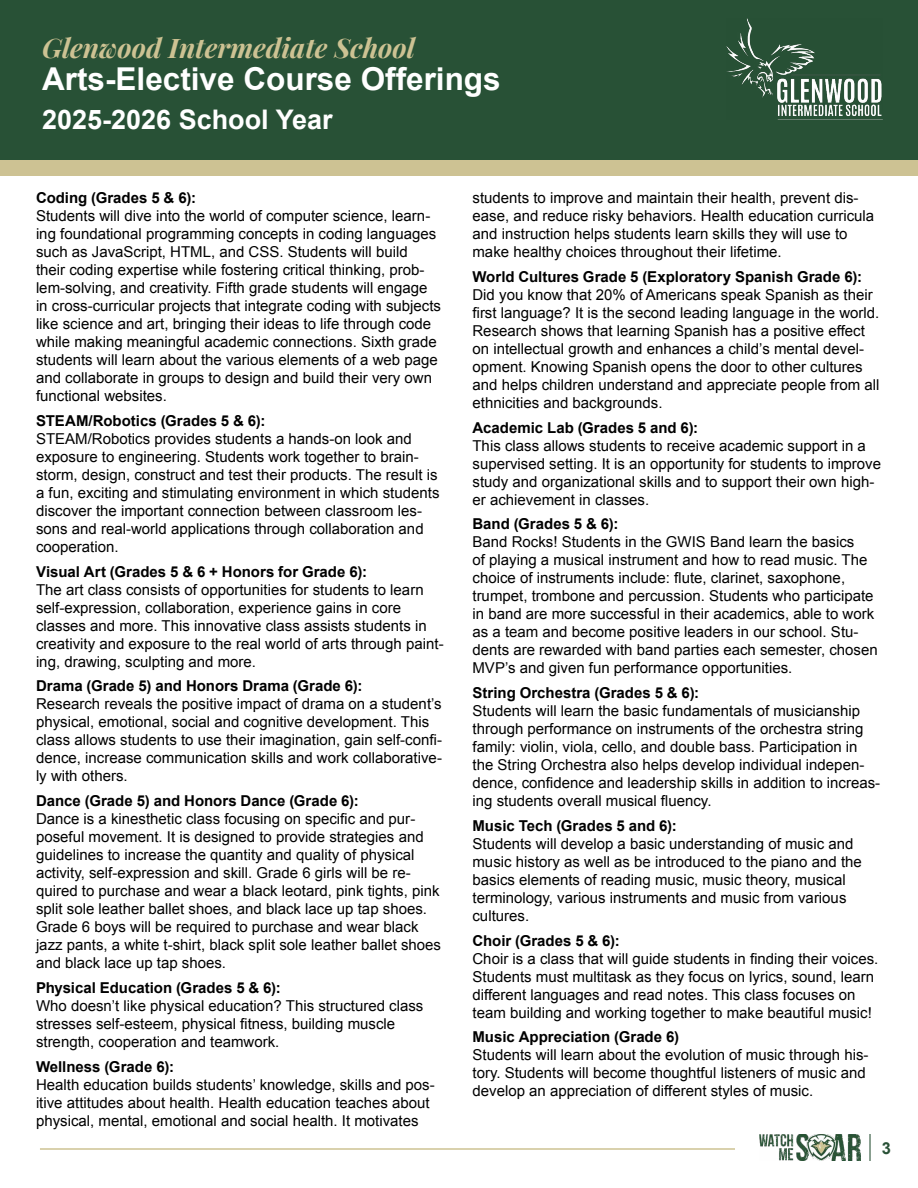
<style>
.page{position:relative;width:918px;height:1188px;background:#fff}
.page>*{position:absolute;margin:0;border:0;box-sizing:border-box;transform-origin:0 0}
.t1{font:700 31.5px "Arial";color:#fff}
.t2{font:italic 700 27px "Playfair Display";color:#cdc293}
.t3{font:700 27px "Arial";color:#fff}
.t4{font:700 16.5px "Arial";color:#285136}
.t5{font:15px/18px "Arial";color:#000}
.t6{font:700 15px "Arial";color:#000}
</style>
<div class="page">
<img style="left:760px;top:1134px;width:100px;height:27px">
<hr style="left:869px;top:1134px;width:2px;height:27px;background:#285136">
<hr style="left:40px;top:1148px;width:695px;height:2px;background:#cdc293">
<div style="left:0;top:0;width:918px;height:161px;background:#285136"></div>
<div style="left:0;top:161px;width:918px;height:15px;background:#cdc293"></div>
<img style="left:726px;top:19px;width:156px;height:97px">
<h2 class="t2" style="left:42px;top:26px;width:374px">Glenwood Intermediate School</h2>
<h1 class="t1" style="left:42px;top:58px;width:460px">Arts-Elective Course Offerings</h1>
<h2 class="t3" style="left:42px;top:102px;width:292px">2025-2026 School Year</h2>
<p class="t6" style="left:36px;top:188px;width:162px">Coding (Grades 5 &amp; 6):</p>
<p class="t5" style="left:36px;top:207px;width:407px">Students will dive into the world of computer science, learn&shy;ing foundational programming concepts in coding languages such as JavaScript, HTML, and CSS. Students will build<br>their coding expertise while fostering critical thinking, prob&shy;lem-solving, and creativity. Fifth grade students will engage in cross-curricular projects that integrate coding with subjects like science and art, bringing their ideas to life through code while making meaningful academic connections. Sixth grade students will learn about the various elements of a web page and collaborate in groups to design and build their very own functional websites.</p>
<p class="t6" style="left:36px;top:411px;width:231px">STEAM/Robotics (Grades 5 &amp; 6):</p>
<p class="t5" style="left:36px;top:430px;width:405px">STEAM/Robotics provides students a hands-on look and exposure to engineering. Students work together to brain&shy;storm, design, construct and test their products. The result is a fun, exciting and stimulating environment in which students discover the important connection between classroom les&shy;sons and real-world applications through collaboration and cooperation.</p>
<p class="t6" style="left:36px;top:562px;width:333px">Visual Art (Grades 5 &amp; 6 + Honors for Grade 6):</p>
<p class="t5" style="left:36px;top:581px;width:409px">The art class consists of opportunities for students to learn self-expression, collaboration, experience gains in core classes and more. This innovative class assists students in creativity and exposure to the real world of arts through paint&shy;ing, drawing, sculpting and more.</p>
<p class="t6" style="left:36px;top:676px;width:328px">Drama (Grade 5) and Honors Drama (Grade 6):</p>
<p class="t5" style="left:36px;top:695px;width:408px">Research reveals the positive impact of drama on a student’s physical, emotional, social and cognitive development. This class allows students to use their imagination, gain self-confi&shy;dence, increase communication skills and work collaborative&shy;ly with others.</p>
<p class="t6" style="left:36px;top:791px;width:324px">Dance (Grade 5) and Honors Dance (Grade 6):</p>
<p class="t5" style="left:36px;top:810px;width:407px">Dance is a kinesthetic class focusing on specific and pur&shy;poseful movement. It is designed to provide strategies and guidelines to increase the quantity and quality of physical activity, self-expression and skill. Grade 6 girls will be re&shy;quired to purchase and wear a black leotard, pink tights, pink split sole leather ballet shoes, and black lace up tap shoes.<br>Grade 6 boys will be required to purchase and wear black jazz pants, a white t-shirt, black split sole leather ballet shoes and black lace up tap shoes.</p>
<p class="t6" style="left:36px;top:978px;width:246px">Physical Education (Grades 5 &amp; 6):</p>
<p class="t5" style="left:36px;top:997px;width:389px">Who doesn’t like physical education? This structured class stresses self-esteem, physical fitness, building muscle strength, cooperation and teamwork.</p>
<p class="t6" style="left:36px;top:1057px;width:140px">Wellness (Grade 6):</p>
<p class="t5" style="left:36px;top:1076px;width:400px">Health education builds students’ knowledge, skills and pos&shy;itive attitudes about health. Health education teaches about physical, mental, emotional and social health. It motivates</p>
<p class="t5" style="left:472px;top:189px;width:403px">students to improve and maintain their health, prevent dis&shy;ease, and reduce risky behaviors. Health education curricula and instruction helps students learn skills they will use to make healthy choices throughout their lifetime.</p>
<p class="t6" style="left:472px;top:267px;width:391px">World Cultures Grade 5 (Exploratory Spanish Grade 6):</p>
<p class="t5" style="left:472px;top:286px;width:408px">Did you know that 20% of Americans speak Spanish as their first language? It is the second leading language in the world.<br>Research shows that learning Spanish has a positive effect on intellectual growth and enhances a child’s mental devel&shy;opment. Knowing Spanish opens the door to other cultures and helps children understand and appreciate people from all ethnicities and backgrounds.</p>
<p class="t6" style="left:472px;top:418px;width:227px">Academic Lab (Grades 5 and 6):</p>
<p class="t5" style="left:472px;top:437px;width:410px">This class allows students to receive academic support in a supervised setting. It is an opportunity for students to improve study and organizational skills and to support their own high&shy;er achievement in classes.</p>
<p class="t6" style="left:472px;top:514px;width:148px">Band (Grades 5 &amp; 6):</p>
<p class="t5" style="left:472px;top:533px;width:407px">Band Rocks! Students in the GWIS Band learn the basics<br>of playing a musical instrument and how to read music. The choice of instruments include: flute, clarinet, saxophone, trumpet, trombone and percussion. Students who participate in band are more successful in their academics, able to work as a team and become positive leaders in our school. Stu&shy;dents are rewarded with band parties each semester, chosen MVP’s and given fun performance opportunities.</p>
<p class="t6" style="left:472px;top:683px;width:228px">String Orchestra (Grades 5 &amp; 6):</p>
<p class="t5" style="left:472px;top:702px;width:409px">Students will learn the basic fundamentals of musicianship through performance on instruments of the orchestra string family: violin, viola, cello, and double bass. Participation in the String Orchestra also helps develop individual indepen&shy;dence, confidence and leadership skills in addition to increas&shy;ing students overall musical fluency.</p>
<p class="t6" style="left:472px;top:816px;width:206px">Music Tech (Grades 5 and 6):</p>
<p class="t5" style="left:472px;top:835px;width:391px">Students will develop a basic understanding of music and music history as well as be introduced to the piano and the basics elements of reading music, music theory, musical terminology, various instruments and music from various cultures.</p>
<p class="t6" style="left:472px;top:931px;width:149px">Choir (Grades 5 &amp; 6):</p>
<p class="t5" style="left:472px;top:950px;width:407px">Choir is a class that will guide students in finding their voices.<br>Students must multitask as they focus on lyrics, sound, learn different languages and read notes. This class focuses on team building and working together to make beautiful music!</p>
<p class="t6" style="left:472px;top:1027px;width:208px">Music Appreciation (Grade 6)</p>
<p class="t5" style="left:472px;top:1046px;width:398px">Students will learn about the evolution of music through his&shy;tory. Students will become thoughtful listeners of music and develop an appreciation of different styles of music.</p>
<p class="t4" style="left:882px;top:1137px;width:11px">3</p>
</div>
